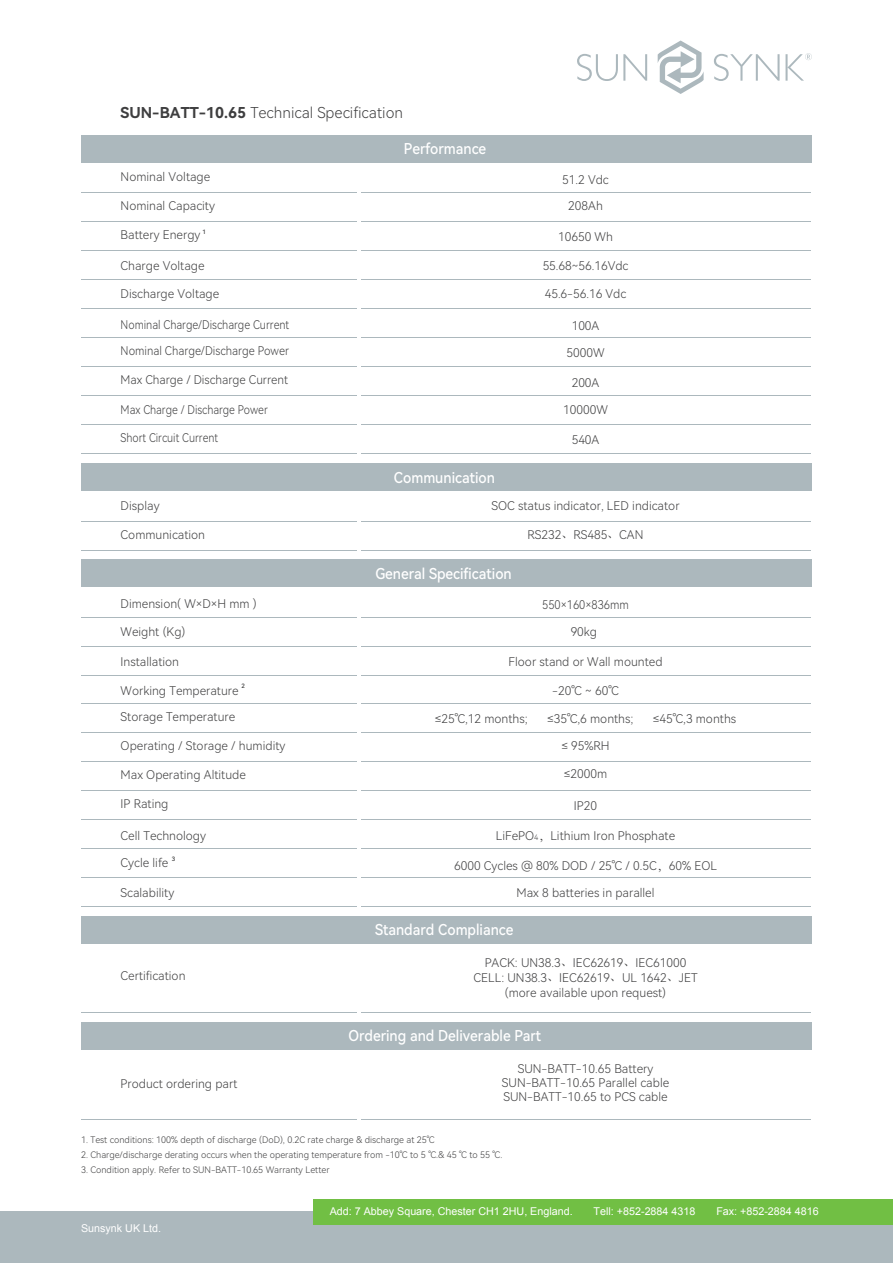
<style>
.page{position:relative;width:893px;height:1263px;background:#fff}
.page>*{position:absolute;margin:0;border:0;box-sizing:border-box;transform-origin:0 0}
.t1{font:15px "Harmony OS Sans Medium";color:#fff;scale:.93 1}
.t2{font:15px "Harmony OS Sans Light";color:#3e3e3f}
.t3{font:12px/14.4px "Harmony OS Sans Light";color:#3e3e3f;text-align:center}
.t4{font:12px/26.4px "Harmony OS Sans Light";color:#3e3e3f;scale:.89 1}
.t5{font:12px "Harmony OS Sans Light";color:#3e3e3f;scale:.93 1}
.t6{font:10.8px "Arial";color:#fff}
.t7{font:9px "Harmony OS Sans Light";color:#3e3e3f}
.t8{font:6px "Harmony OS Sans Medium";color:#3e3e3f}
.s1{font-family:"Harmony OS Sans Bold"}
.s2{font-family:"Adobe Song Std";font-weight:300}
.s3{font-size:7.5px}
</style>
<div class="page">
<hr style="left:82px;top:192px;width:729px;height:1px;background:#acb8bd">
<hr style="left:82px;top:221px;width:729px;height:1px;background:#acb8bd">
<hr style="left:82px;top:250px;width:729px;height:1px;background:#acb8bd">
<hr style="left:82px;top:279px;width:729px;height:1px;background:#acb8bd">
<hr style="left:82px;top:308px;width:729px;height:1px;background:#acb8bd">
<hr style="left:82px;top:337px;width:729px;height:1px;background:#acb8bd">
<hr style="left:82px;top:366px;width:729px;height:1px;background:#acb8bd">
<hr style="left:82px;top:395px;width:729px;height:1px;background:#acb8bd">
<hr style="left:82px;top:424px;width:729px;height:1px;background:#acb8bd">
<hr style="left:82px;top:453px;width:729px;height:1px;background:#acb8bd">
<hr style="left:82px;top:521px;width:729px;height:1px;background:#acb8bd">
<hr style="left:82px;top:550px;width:729px;height:1px;background:#acb8bd">
<hr style="left:82px;top:617px;width:729px;height:1px;background:#acb8bd">
<hr style="left:82px;top:646px;width:729px;height:1px;background:#acb8bd">
<hr style="left:82px;top:675px;width:729px;height:1px;background:#acb8bd">
<hr style="left:82px;top:704px;width:729px;height:1px;background:#acb8bd">
<hr style="left:82px;top:732px;width:729px;height:1px;background:#acb8bd">
<hr style="left:82px;top:761px;width:729px;height:1px;background:#acb8bd">
<hr style="left:82px;top:790px;width:729px;height:1px;background:#acb8bd">
<hr style="left:82px;top:819px;width:729px;height:1px;background:#acb8bd">
<hr style="left:82px;top:848px;width:729px;height:1px;background:#acb8bd">
<hr style="left:82px;top:877px;width:729px;height:1px;background:#acb8bd">
<hr style="left:82px;top:906px;width:729px;height:1px;background:#acb8bd">
<hr style="left:82px;top:1012px;width:729px;height:1px;background:#acb8bd">
<hr style="left:82px;top:1119px;width:729px;height:1px;background:#acb8bd">
<div style="left:0;top:1212px;width:893px;height:51px;background:#acb8bd"></div>
<div style="left:314px;top:1199px;width:579px;height:25px;background:#71bf44"></div>
<svg style="left:577px;top:54px;width:70px;height:27px"></svg>
<svg style="left:658px;top:41px;width:46px;height:53px"></svg>
<svg style="left:714px;top:53px;width:98px;height:28px"></svg>
<div style="left:81px;top:135px;width:731px;height:27px;background:#acb8bd"></div>
<div style="left:81px;top:463px;width:731px;height:28px;background:#acb8bd"></div>
<div style="left:81px;top:559px;width:731px;height:28px;background:#acb8bd"></div>
<div style="left:81px;top:916px;width:731px;height:28px;background:#acb8bd"></div>
<div style="left:81px;top:1022px;width:731px;height:28px;background:#acb8bd"></div>
<hr style="left:358px;top:591px;width:3px;height:318px;background:#fff">
<hr style="left:358px;top:169px;width:3px;height:290px;background:#fff">
<hr style="left:358px;top:496px;width:3px;height:57px;background:#fff">
<hr style="left:358px;top:1062px;width:3px;height:67px;background:#fff">
<hr style="left:358px;top:1002px;width:3px;height:17px;background:#fff">
<p class="t2" style="left:121px;top:102px;width:284px"><span class="s1">SUN-BATT-10.65</span> Technical Specification</p>
<p class="t1" style="left:404px;top:138px;width:90px">Performance</p>
<p class="t3" style="left:121px;top:169px;width:91px">Nominal Voltage</p>
<p class="t3" style="left:562px;top:172px;width:48px">51.2 Vdc</p>
<p class="t3" style="left:121px;top:198px;width:96px">Nominal Capacity</p>
<p class="t3" style="left:568px;top:198px;width:36px">208Ah</p>
<p class="t8" style="left:203px;top:228px;width:5px">1</p>
<p class="t3" style="left:121px;top:227px;width:81px">Battery Energy</p>
<p class="t3" style="left:121px;top:259px;width:85px">Charge Voltage</p>
<p class="t3" style="left:121px;top:286px;width:100px">Discharge Voltage</p>
<p class="t3" style="left:558px;top:229px;width:56px">10650 Wh</p>
<p class="t3" style="left:543px;top:259px;width:87px">55.68~56.16Vdc</p>
<p class="t3" style="left:545px;top:286px;width:83px">45.6-56.16 Vdc</p>
<p class="t4" style="left:121px;top:311px;width:191px">Nominal Charge/Discharge Current<br>Nominal Charge/Discharge Power</p>
<p class="t3" style="left:121px;top:372px;width:169px">Max Charge / Discharge Current</p>
<p class="t4" style="left:121px;top:397px;width:167px">Max Charge / Discharge Power</p>
<p class="t4" style="left:121px;top:424px;width:111px">Short Circuit Current</p>
<p class="t3" style="left:572px;top:318px;width:29px">100A</p>
<p class="t3" style="left:567px;top:345px;width:39px">5000W</p>
<p class="t3" style="left:572px;top:375px;width:29px">200A</p>
<p class="t3" style="left:563px;top:402px;width:46px">10000W</p>
<p class="t3" style="left:572px;top:432px;width:29px">540A</p>
<p class="t1" style="left:394px;top:467px;width:110px">Communication</p>
<p class="t3" style="left:121px;top:498px;width:40px">Display</p>
<p class="t3" style="left:121px;top:527px;width:86px">Communication</p>
<p class="t3" style="left:491px;top:498px;width:190px">SOC status indicator, LED indicator</p>
<p class="t3" style="left:528px;top:527px;width:117px">RS232<span class="s2">、</span>RS485<span class="s2">、</span>CAN</p>
<p class="t1" style="left:375px;top:563px;width:148px">General Specification</p>
<p class="t3" style="left:121px;top:596px;width:138px">Dimension( W×D×H mm )</p>
<p class="t5" style="left:542px;top:597px;width:94px">550×160×836mm</p>
<p class="t3" style="left:121px;top:624px;width:66px">Weight (Kg)</p>
<p class="t3" style="left:571px;top:624px;width:28px">90kg</p>
<p class="t3" style="left:121px;top:654px;width:60px">Installation</p>
<p class="t3" style="left:121px;top:683px;width:119px">Working Temperature</p>
<p class="t3" style="left:121px;top:709px;width:116px">Storage Temperature</p>
<p class="t8" style="left:241px;top:682px;width:5px">2</p>
<p class="t3" style="left:508px;top:654px;width:156px">Floor stand or Wall mounted</p>
<p class="t3" style="left:552px;top:683px;width:68px">-20℃ ~ 60℃</p>
<p class="t3" style="left:435px;top:711px;width:94px">≤25℃,12 months;</p>
<p class="t3" style="left:547px;top:711px;width:88px">≤35℃,6 months;</p>
<p class="t3" style="left:653px;top:711px;width:85px">≤45℃,3 months</p>
<p class="t3" style="left:121px;top:738px;width:166px">Operating / Storage / humidity</p>
<p class="t3" style="left:561px;top:738px;width:50px">≤ 95%RH</p>
<p class="t3" style="left:121px;top:767px;width:127px">Max Operating Altitude</p>
<p class="t3" style="left:121px;top:796px;width:49px">IP Rating</p>
<p class="t3" style="left:564px;top:766px;width:45px">≤2000m</p>
<p class="t3" style="left:574px;top:798px;width:25px">IP20</p>
<p class="t3" style="left:121px;top:828px;width:87px">Cell Technology</p>
<p class="t3" style="left:496px;top:828px;width:181px">LiFePO<span class="s3">4</span><span class="s2">，</span>Lithium Iron Phosphate</p>
<p class="t8" style="left:172px;top:855px;width:5px">3</p>
<p class="t3" style="left:121px;top:855px;width:49px">Cycle life</p>
<p class="t3" style="left:121px;top:885px;width:55px">Scalability</p>
<p class="t3" style="left:454px;top:858px;width:264px">6000 Cycles @ 80% DOD / 25℃ / 0.5C<span class="s2">，</span>60% EOL</p>
<p class="t3" style="left:517px;top:885px;width:139px">Max 8 batteries in parallel</p>
<p class="t1" style="left:375px;top:919px;width:150px">Standard Compliance</p>
<p class="t3" style="left:121px;top:968px;width:66px">Certification</p>
<p class="t3" style="left:473px;top:955px;width:226px;line-height:15px">PACK: UN38.3<span class="s2">、</span>IEC62619<span class="s2">、</span>IEC61000<br>CELL: UN38.3<span class="s2">、</span>IEC62619<span class="s2">、</span>UL 1642<span class="s2">、</span>JET (more available upon request)</p>
<p class="t1" style="left:348px;top:1025px;width:209px">Ordering and Deliverable Part</p>
<p class="t3" style="left:121px;top:1076px;width:118px">Product ordering part</p>
<p class="t3" style="left:502px;top:1061px;width:169px">SUN-BATT-10.65 Battery<br>SUN-BATT-10.65 Parallel cable<br>SUN-BATT-10.65 to PCS cable</p>
<p class="t7" style="left:81px;top:1133px;width:355px">1. Test conditions: 100% depth of discharge (DoD), 0.2C rate charge &amp; discharge at 25℃</p>
<p class="t7" style="left:81px;top:1149px;width:423px">2. Charge/discharge derating occurs when the operating temperature from -10℃ to 5 ℃.&amp; 45 ℃ to 55 ℃.</p>
<p class="t7" style="left:81px;top:1163px;width:250px">3. Condition apply. Refer to SUN-BATT-10.65 Warranty Letter</p>
<p class="t6" style="left:81px;top:1221px;width:81px">Sunsynk UK Ltd.</p>
<p class="t6" style="left:330px;top:1204px;width:244px">Add: 7 Abbey Square, Chester CH1 2HU, England.</p>
<p class="t6" style="left:594px;top:1204px;width:103px">Tell: +852-2884 4318</p>
<p class="t6" style="left:716px;top:1204px;width:104px">Fax: +852-2884 4816</p>
</div>
